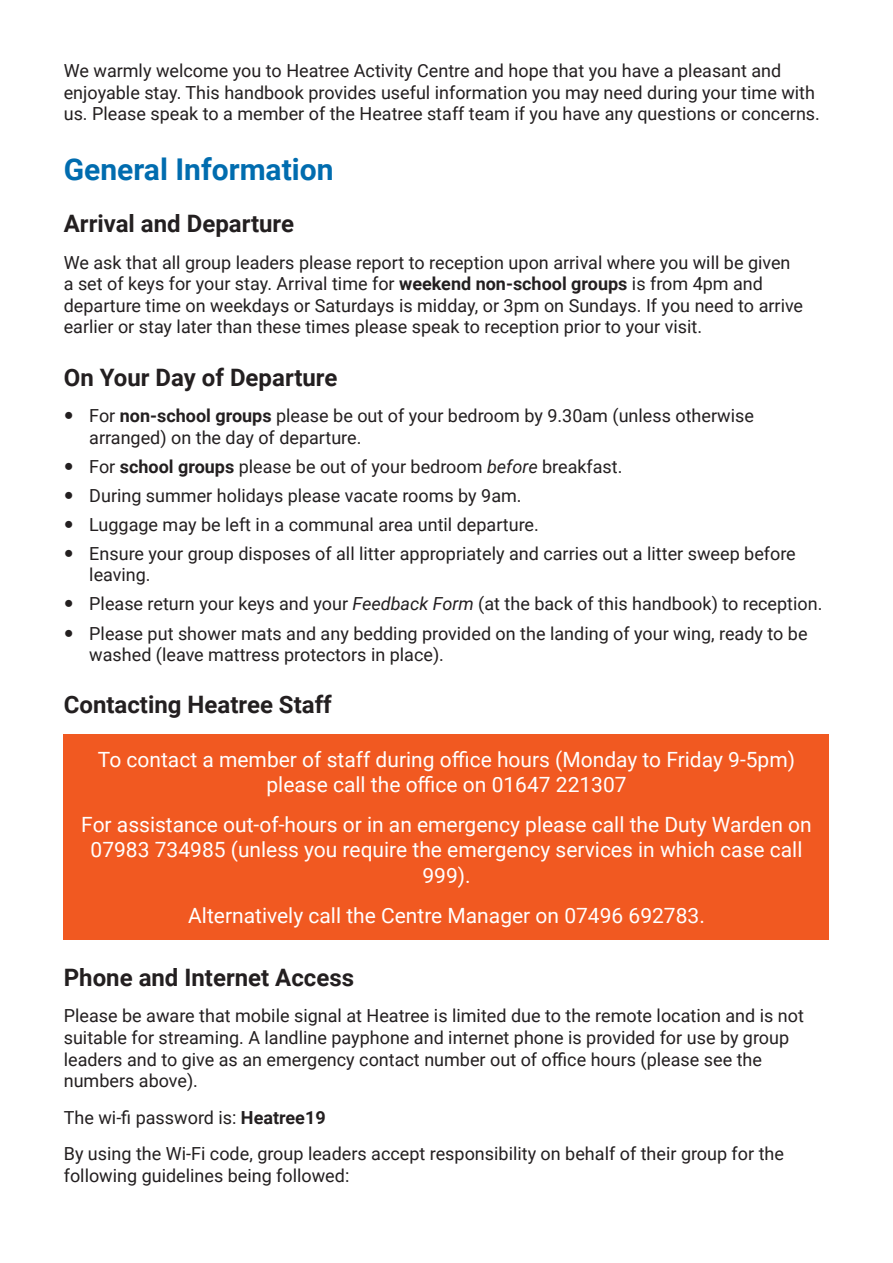
<style>
.page{position:relative;width:893px;height:1263px;background:#fff}
.page>*{position:absolute;margin:0;border:0;box-sizing:border-box;transform-origin:0 0}
._01_Heading{font:700 30px "Roboto";color:#006caf}
._02_Heading{font:700 24px "Roboto";color:#231f20}
._03_Heading{font:700 24px "Roboto";color:#231f20}
.Body{font:21px/25.2px "Roboto";color:#fff;text-align:center}
._1st_Line_paragraph{font:18px/21.6px "Roboto";color:#231f20}
.Body-2{font:18px/21.6px "Roboto";color:#231f20}
.s1{font-weight:700}
.s2{font-style:italic}
</style>
<div class="page">
<div style="left:64px;top:734px;width:765px;height:206px;background:#f15921"></div>
<p class="Body-2" style="left:64px;top:59px;width:758px">We warmly welcome you to Heatree Activity Centre and hope that you have a pleasant and enjoyable stay. This handbook provides useful information you may need during your time with us. Please speak to a member of the Heatree staff team if you have any questions or concerns.</p>
<p class="_01_Heading" style="left:64px;top:148px;width:271px">General Information</p>
<p class="_02_Heading" style="left:64px;top:207px;width:232px">Arrival and Departure</p>
<p class="_1st_Line_paragraph" style="left:64px;top:251px;width:741px">We ask that all group leaders please report to reception upon arrival where you will be given a set of keys for your stay. Arrival time for <span class="s1">weekend non-school groups</span> is from 4pm and departure time on weekdays or Saturdays is midday, or 3pm on Sundays. If you need to arrive earlier or stay later than these times please speak to reception prior to your visit.</p>
<p class="_03_Heading" style="left:64px;top:360px;width:275px">On Your Day of Departure</p>
<p class="_1st_Line_paragraph" style="left:89px;top:404px;width:666px">For <span class="s1">non-school groups</span> please be out of your bedroom by 9.30am (unless otherwise arranged) on the day of departure.</p>
<p class="_1st_Line_paragraph" style="left:89px;top:455px;width:535px">For <span class="s1">school groups</span> please be out of your bedroom <span class="s2">before</span> breakfast.</p>
<p class="_1st_Line_paragraph" style="left:89px;top:484px;width:434px">During summer holidays please vacate rooms by 9am.</p>
<p class="_1st_Line_paragraph" style="left:89px;top:513px;width:451px">Luggage may be left in a communal area until departure.</p>
<p class="_1st_Line_paragraph" style="left:89px;top:542px;width:708px">Ensure your group disposes of all litter appropriately and carries out a litter sweep before leaving.</p>
<p class="_1st_Line_paragraph" style="left:89px;top:593px;width:735px">Please return your keys and your <span class="s2">Feedback Form</span> (at the back of this handbook) to reception.</p>
<p class="_1st_Line_paragraph" style="left:89px;top:622px;width:720px">Please put shower mats and any bedding provided on the landing of your wing, ready to be washed (leave mattress protectors in place).</p>
<p class="_02_Heading" style="left:64px;top:688px;width:270px">Contacting Heatree Staff</p>
<p class="Body" style="left:98px;top:746px;width:699px">To contact a member of staff during office hours (Monday to Friday 9-5pm) please call the office on 01647 221307</p>
<p class="Body" style="left:81px;top:811px;width:732px">For assistance out-of-hours or in an emergency please call the Duty Warden on<br>07983 734985 (unless you require the emergency services in which case call<br>999).</p>
<p class="Body" style="left:188px;top:902px;width:518px">Alternatively call the Centre Manager on 07496 692783.</p>
<p class="_02_Heading" style="left:64px;top:960px;width:292px">Phone and Internet Access</p>
<p class="_1st_Line_paragraph" style="left:64px;top:1004px;width:742px">Please be aware that mobile signal at Heatree is limited due to the remote location and is not suitable for streaming. A landline payphone and internet phone is provided for use by group leaders and to give as an emergency contact number out of office hours (please see the numbers above).</p>
<p class="Body-2" style="left:64px;top:1106px;width:263px">The wi-fi password is: <span class="s1">Heatree19</span></p>
<p class="Body-2" style="left:64px;top:1142px;width:722px">By using the Wi-Fi code, group leaders accept responsibility on behalf of their group for the following guidelines being followed:</p>
</div>
